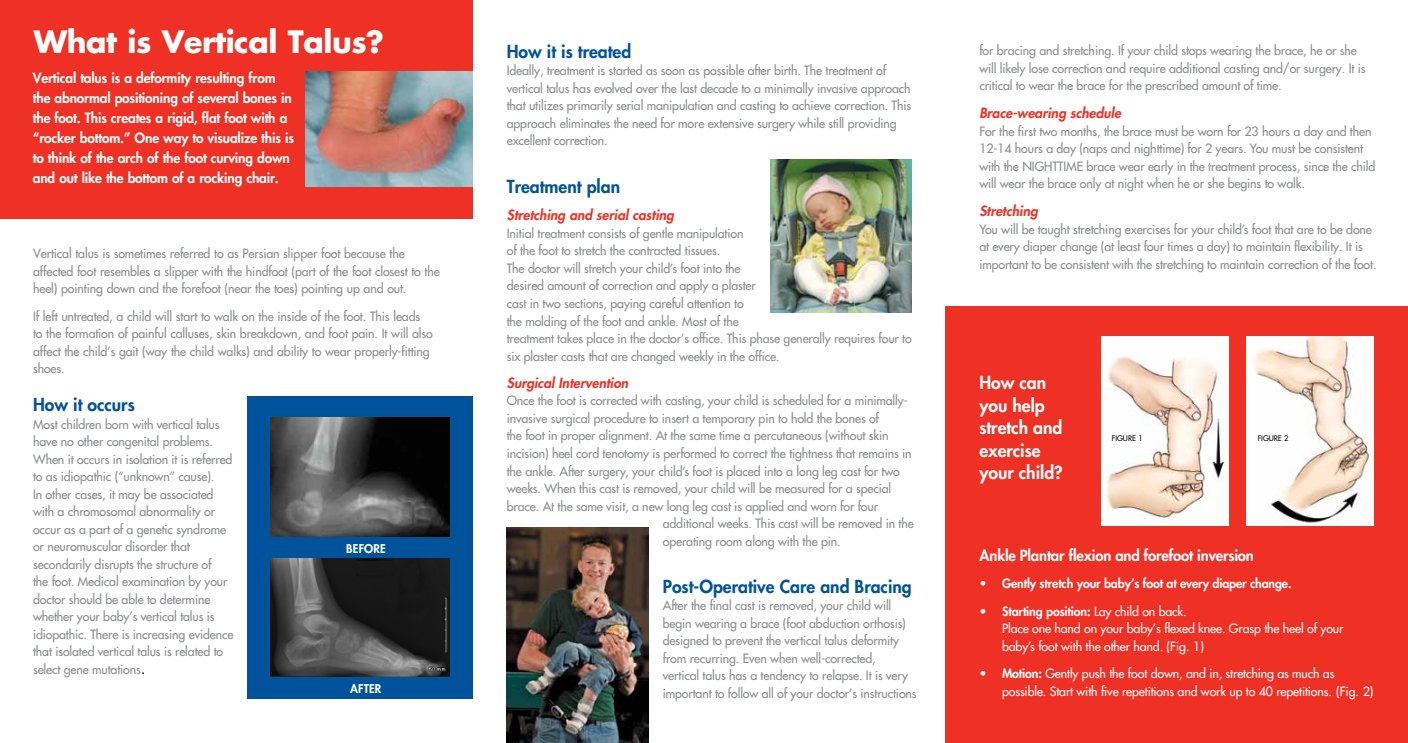
<style>
.page{position:relative;width:1408px;height:743px;background:#fff}
.page>*{position:absolute;margin:0;border:0;box-sizing:border-box;transform-origin:0 0}
.t1{font:700 30px "Futura";letter-spacing:-.015em;color:#fff}
.t2{font:800 17.5px "Futura";color:#00529b}
.t3{font:800 17.5px/22.5px "Futura";color:#fff}
.t4{font:800 15px "Futura";letter-spacing:-.01em;color:#fff}
.t5{font:800 13.75px/20px "Futura";letter-spacing:-.01em;color:#fff}
.t6{font:italic 800 13.75px "Futura";color:#ee3124}
.t7{font:12.5px/17.5px "Futura";letter-spacing:-.01em;color:#8a8c8e}
.t8{font:12.5px/17.5px "Futura";letter-spacing:-.01em;color:#fff}
.t9{font:800 12.5px "Futura";letter-spacing:-.01em;color:#fff}
.t10{font:800 11.75px "Futura";letter-spacing:.01em;color:#fff}
.t11{font:7.5px "Futura";color:#000}
.s1{font-family:"Times";font-size:15px;color:#000}
.s2{font-weight:800}
</style>
<div class="page">
<div style="left:0;top:0;width:472px;height:218px;background:#ee3124"></div>
<img style="left:770px;top:159px;width:141px;height:153px">
<div style="left:945px;top:307px;width:462px;height:435px;background:#ee3124"></div>
<div style="left:248px;top:396px;width:224px;height:302px;background:#00529b"></div>
<img style="left:270px;top:558px;width:179px;height:118px">
<img style="left:270px;top:418px;width:179px;height:118px">
<img style="left:306px;top:72px;width:166px;height:115px">
<img style="left:506px;top:527px;width:142px;height:215px">
<img style="left:1101px;top:339px;width:127px;height:186px">
<img style="left:1246px;top:336px;width:127px;height:189px">
<h1 class="t1" style="left:34px;top:20px;width:352px">What is Vertical Talus?</h1>
<p class="t5" style="left:33px;top:68px;width:262px">Vertical talus is a deformity resulting from the abnormal positioning of several bones in the foot. This creates a rigid, flat foot with a “rocker bottom.” One way to visualize this is to think of the arch of the foot curving down and out like the bottom of a rocking chair.</p>
<p class="t7" style="left:33px;top:244px;width:408px">Vertical talus is sometimes referred to as Persian slipper foot because the affected foot resembles a slipper with the hindfoot (part of the foot closest to the heel) pointing down and the forefoot (near the toes) pointing up and out.</p>
<p class="t7" style="left:33px;top:307px;width:401px">If left untreated, a child will start to walk on the inside of the foot. This leads to the formation of painful calluses, skin breakdown, and foot pain. It will also affect the child’s gait (way the child walks) and ability to wear properly-fitting shoes.</p>
<h2 class="t2" style="left:33px;top:393px;width:103px">How it occurs</h2>
<p class="t7" style="left:33px;top:415px;width:202px">Most children born with vertical talus have no other congenital problems.<br>When it occurs in isolation it is referred to as idiopathic (“unknown” cause).<br>In other cases, it may be associated with a chromosomal abnormality or occur as a part of a genetic syndrome or neuromuscular disorder that secondarily disrupts the structure of<br>the foot. Medical examination by your doctor should be able to determine whether your baby’s vertical talus is idiopathic. There is increasing evidence that isolated vertical talus is related to select gene mutations<span class="s1">.</span></p>
<p class="t10" style="left:346px;top:540px;width:41px">BEFORE</p>
<p class="t10" style="left:350px;top:680px;width:33px">AFTER</p>
<h2 class="t2" style="left:506px;top:39px;width:126px">How it is treated</h2>
<p class="t7" style="left:506px;top:62px;width:406px">Ideally, treatment is started as soon as possible after birth. The treatment of vertical talus has evolved over the last decade to a minimally invasive approach that utilizes primarily serial manipulation and casting to achieve correction. This approach eliminates the need for more extensive surgery while still providing excellent correction.</p>
<h2 class="t2" style="left:506px;top:175px;width:115px">Treatment plan</h2>
<p class="t6" style="left:506px;top:206px;width:169px">Stretching and serial casting</p>
<p class="t7" style="left:506px;top:224px;width:406px">Initial treatment consists of gentle manipulation<br>of the foot to stretch the contracted tissues.<br>The doctor will stretch your child’s foot into the<br>desired amount of correction and apply a plaster<br>cast in two sections, paying careful attention to<br>the molding of the foot and ankle. Most of the<br>treatment takes place in the doctor’s office. This phase generally requires four to six plaster casts that are changed weekly in the office.</p>
<p class="t6" style="left:506px;top:373px;width:123px">Surgical Intervention</p>
<p class="t7" style="left:506px;top:392px;width:402px">Once the foot is corrected with casting, your child is scheduled for a minimally-</p>
<p class="t7" style="left:506px;top:409px;width:374px">invasive surgical procedure to insert a temporary pin to hold the bones of</p>
<p class="t7" style="left:506px;top:427px;width:383px">the foot in proper alignment. At the same time a percutaneous (without skin</p>
<p class="t7" style="left:506px;top:444px;width:406px">incision) heel cord tenotomy is performed to correct the tightness that remains in</p>
<p class="t7" style="left:506px;top:462px;width:394px">the ankle. After surgery, your child’s foot is placed into a long leg cast for two</p>
<p class="t7" style="left:506px;top:479px;width:386px">weeks. When this cast is removed, your child will be measured for a special</p>
<p class="t7" style="left:506px;top:497px;width:373px">brace. At the same visit, a new long leg cast is applied and worn for four</p>
<p class="t7" style="left:662px;top:514px;width:252px">additional weeks. This cast will be removed in the</p>
<p class="t7" style="left:662px;top:532px;width:179px">operating room along with the pin.</p>
<h2 class="t2" style="left:662px;top:574px;width:250px">Post-Operative Care and Bracing</h2>
<p class="t7" style="left:662px;top:597px;width:255px">After the final cast is removed, your child will begin wearing a brace (foot abduction orthosis) designed to prevent the vertical talus deformity from recurring. Even when well-corrected,<br>vertical talus has a tendency to relapse. It is very important to follow all of your doctor’s instructions</p>
<p class="t7" style="left:979px;top:42px;width:387px">for bracing and stretching. If your child stops wearing the brace, he or she will likely lose correction and require additional casting and/or surgery. It is critical to wear the brace for the prescribed amount of time.</p>
<p class="t6" style="left:979px;top:104px;width:143px">Brace-wearing schedule</p>
<p class="t7" style="left:979px;top:122px;width:397px">For the first two months, the brace must be worn for 23 hours a day and then 12-14 hours a day (naps and nighttime) for 2 years. You must be consistent with the NIGHTTIME brace wear early in the treatment process, since the child will wear the brace only at night when he or she begins to walk.</p>
<p class="t6" style="left:979px;top:202px;width:60px">Stretching</p>
<p class="t7" style="left:979px;top:220px;width:399px">You will be taught stretching exercises for your child’s foot that are to be done at every diaper change (at least four times a day) to maintain flexibility. It is important to be consistent with the stretching to maintain correction of the foot.</p>
<h2 class="t3" style="left:979px;top:371px;width:85px">How can you help stretch and exercise your child?</h2>
<p class="t11" style="left:1111px;top:433px;width:5px">figu</p>
<p class="t11" style="left:1127px;top:433px;width:16px">re 1</p>
<p class="t11" style="left:1257px;top:433px;width:5px">figu</p>
<p class="t11" style="left:1273px;top:433px;width:16px">re 2</p>
<p class="t4" style="left:979px;top:545px;width:276px">Ankle Plantar flexion and forefoot inversion</p>
<p class="t9" style="left:979px;top:575px;width:313px">• Gently stretch your baby’s foot at every diaper change.</p>
<p class="t8" style="left:1001px;top:602px;width:343px;text-indent:-22px"><span class="s2">• Starting position:</span> Lay child on back.<br>Place one hand on your baby’s flexed knee. Grasp the heel of your baby’s foot with the other hand. (Fig. 1)</p>
<p class="t8" style="left:1001px;top:664px;width:373px;line-height:18px;text-indent:-22px"><span class="s2">• Motion:</span> Gently push the foot down, and in, stretching as much as possible. Start with five repetitions and work up to 40 repetitions. (Fig. 2)</p>
</div>
